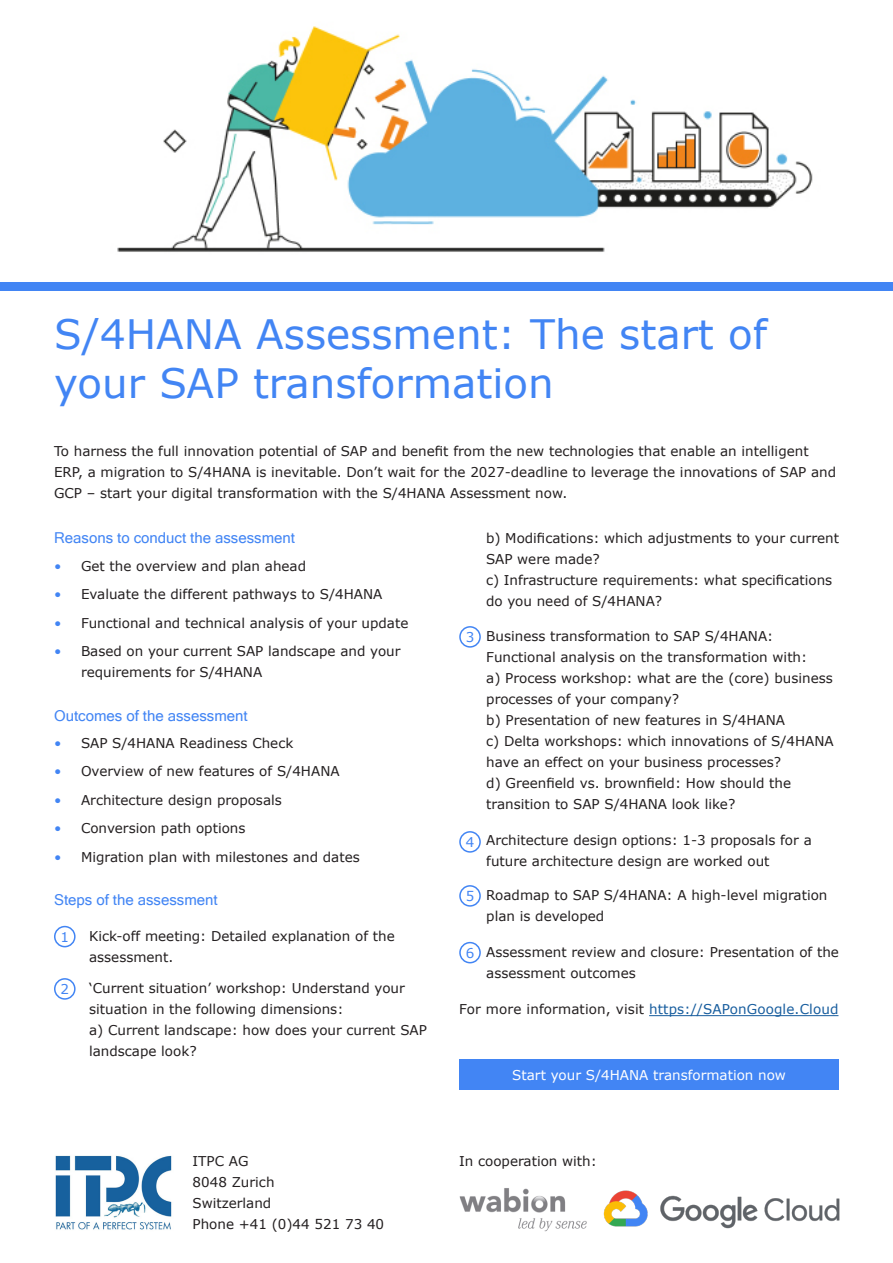
<style>
.page{position:relative;width:893px;height:1263px;background:#fff}
.page>*{position:absolute;margin:0;border:0;box-sizing:border-box;transform-origin:0 0}
.t1{font:40.5px/48.6px "MS Reference Sans Serif";color:#4285f4}
.t2{font:15px "Microsoft Sans Serif";color:#4285f4}
.t3{font:13.5px/21px "MS Reference Sans Serif";color:#231f20}
.t4{font:13.5px "MS Reference Sans Serif";letter-spacing:.01em;color:#175d9e}
.t5{font:13.5px "MS Reference Sans Serif";color:#fff}
.Titel{font:13.5px "MS Reference Sans Serif";color:#4285f4}
.s1{color:#231f20}
</style>
<div class="page">
<img style="left:0;top:26px;width:828px;height:257px">
<div style="left:0;top:283px;width:893px;height:8px;background:#4285f4"></div>
<img style="left:55px;top:1155px;width:117px;height:75px">
<hr style="left:649px;top:1015px;width:189px;height:1px;background:#175d9e">
<div style="left:459px;top:1059px;width:380px;height:31px;background:#4285f4"></div>
<img style="left:603px;top:1190px;width:237px;height:39px">
<img style="left:459px;top:1188px;width:128px;height:44px">
<div style="left:54px;top:926px;width:22px;height:21px;border:2px solid #4285f4;border-radius:50%"></div>
<div style="left:459px;top:942px;width:22px;height:21px;border:2px solid #4285f4;border-radius:50%"></div>
<div style="left:54px;top:978px;width:22px;height:22px;border:2px solid #4285f4;border-radius:50%"></div>
<div style="left:459px;top:626px;width:22px;height:22px;border:2px solid #4285f4;border-radius:50%"></div>
<div style="left:459px;top:831px;width:22px;height:22px;border:2px solid #4285f4;border-radius:50%"></div>
<div style="left:459px;top:885px;width:22px;height:22px;border:2px solid #4285f4;border-radius:50%"></div>
<p class="t1" style="left:54px;top:309px;width:714px">S/4HANA Assessment: The start of your SAP transformation</p>
<p class="t3" style="left:54px;top:440px;width:784px">To harness the full innovation potential of SAP and benefit from the new technologies that enable an intelligent<br>ERP, a migration to S/4HANA is inevitable. Don’t wait for the 2027-deadline to leverage the innovations of SAP and<br>GCP – start your digital transformation with the S/4HANA Assessment now.</p>
<p class="t2" style="left:54px;top:528px;width:243px">Reasons to conduct the assessment</p>
<p class="Titel" style="left:54px;top:557px;width:9px">•</p>
<p class="Titel" style="left:54px;top:586px;width:9px">•</p>
<p class="Titel" style="left:54px;top:614px;width:9px">•</p>
<p class="Titel" style="left:54px;top:643px;width:9px">•</p>
<p class="t3" style="left:81px;top:555px;width:227px">Get the overview and plan ahead</p>
<p class="t3" style="left:81px;top:583px;width:303px">Evaluate the different pathways to S/4HANA</p>
<p class="t3" style="left:81px;top:612px;width:329px">Functional and technical analysis of your update</p>
<p class="t3" style="left:81px;top:640px;width:321px">Based on your current SAP landscape and your requirements for S/4HANA</p>
<p class="t2" style="left:54px;top:706px;width:195px">Outcomes of the assessment</p>
<p class="Titel" style="left:54px;top:734px;width:9px">•</p>
<p class="Titel" style="left:54px;top:763px;width:9px">•</p>
<p class="Titel" style="left:54px;top:791px;width:9px">•</p>
<p class="Titel" style="left:54px;top:820px;width:9px">•</p>
<p class="Titel" style="left:54px;top:848px;width:9px">•</p>
<p class="t3" style="left:81px;top:732px;width:214px">SAP S/4HANA Readiness Check</p>
<p class="t3" style="left:81px;top:760px;width:260px">Overview of new features of S/4HANA</p>
<p class="t3" style="left:81px;top:789px;width:202px">Architecture design proposals</p>
<p class="t3" style="left:81px;top:817px;width:166px">Conversion path options</p>
<p class="t3" style="left:81px;top:846px;width:280px">Migration plan with milestones and dates</p>
<p class="t2" style="left:54px;top:890px;width:165px">Steps of the assessment</p>
<p class="Titel" style="left:61px;top:928px;width:10px">1</p>
<p class="Titel" style="left:61px;top:980px;width:10px">2</p>
<p class="t3" style="left:89px;top:925px;width:307px">Kick-off meeting: Detailed explanation of the assessment.</p>
<p class="t3" style="left:89px;top:977px;width:317px">‘Current situation’ workshop: Understand your situation in the following dimensions:</p>
<p class="t3" style="left:89px;top:1019px;width:339px">a) Current landscape: how does your current SAP landscape look?</p>
<p class="t3" style="left:486px;top:527px;width:354px">b) Modifications: which adjustments to your current<br>SAP were made?</p>
<p class="t3" style="left:486px;top:569px;width:348px">c) Infrastructure requirements: what specifications do you need of S/4HANA?</p>
<p class="Titel" style="left:466px;top:628px;width:10px">3</p>
<p class="t3" style="left:486px;top:626px;width:323px">Business transformation to SAP S/4HANA:<br>Functional analysis on the transformation with:</p>
<p class="t3" style="left:486px;top:668px;width:348px">a) Process workshop: what are the (core) business processes of your company?</p>
<p class="t3" style="left:486px;top:710px;width:300px">b) Presentation of new features in S/4HANA</p>
<p class="t3" style="left:486px;top:731px;width:349px">c) Delta workshops: which innovations of S/4HANA have an effect on your business processes?</p>
<p class="t3" style="left:486px;top:773px;width:306px">d) Greenfield vs. brownfield: How should the transition to SAP S/4HANA look like?</p>
<p class="Titel" style="left:466px;top:833px;width:10px">4</p>
<p class="t3" style="left:486px;top:829px;width:327px">Architecture design options: 1-3 proposals for a future architecture design are worked out</p>
<p class="Titel" style="left:466px;top:887px;width:10px">5</p>
<p class="t3" style="left:486px;top:884px;width:343px">Roadmap to SAP S/4HANA: A high-level migration plan is developed</p>
<p class="Titel" style="left:466px;top:944px;width:10px">6</p>
<p class="t3" style="left:486px;top:941px;width:354px">Assessment review and closure: Presentation of the assessment outcomes</p>
<p class="t4" style="left:459px;top:1001px;width:381px"><span class="s1">For more information, visit</span> https://SAPonGoogle.Cloud</p>
<p class="t5" style="left:512px;top:1066px;width:275px">Start your S/4HANA transformation now</p>
<p class="t3" style="left:193px;top:1150px;width:58px">ITPC AG</p>
<p class="t3" style="left:459px;top:1150px;width:139px">In cooperation with:</p>
<p class="t3" style="left:193px;top:1171px;width:83px">8048 Zurich</p>
<p class="t3" style="left:193px;top:1192px;width:80px">Switzerland</p>
<p class="t3" style="left:193px;top:1213px;width:193px">Phone +41 (0)44 521 73 40</p>
</div>
